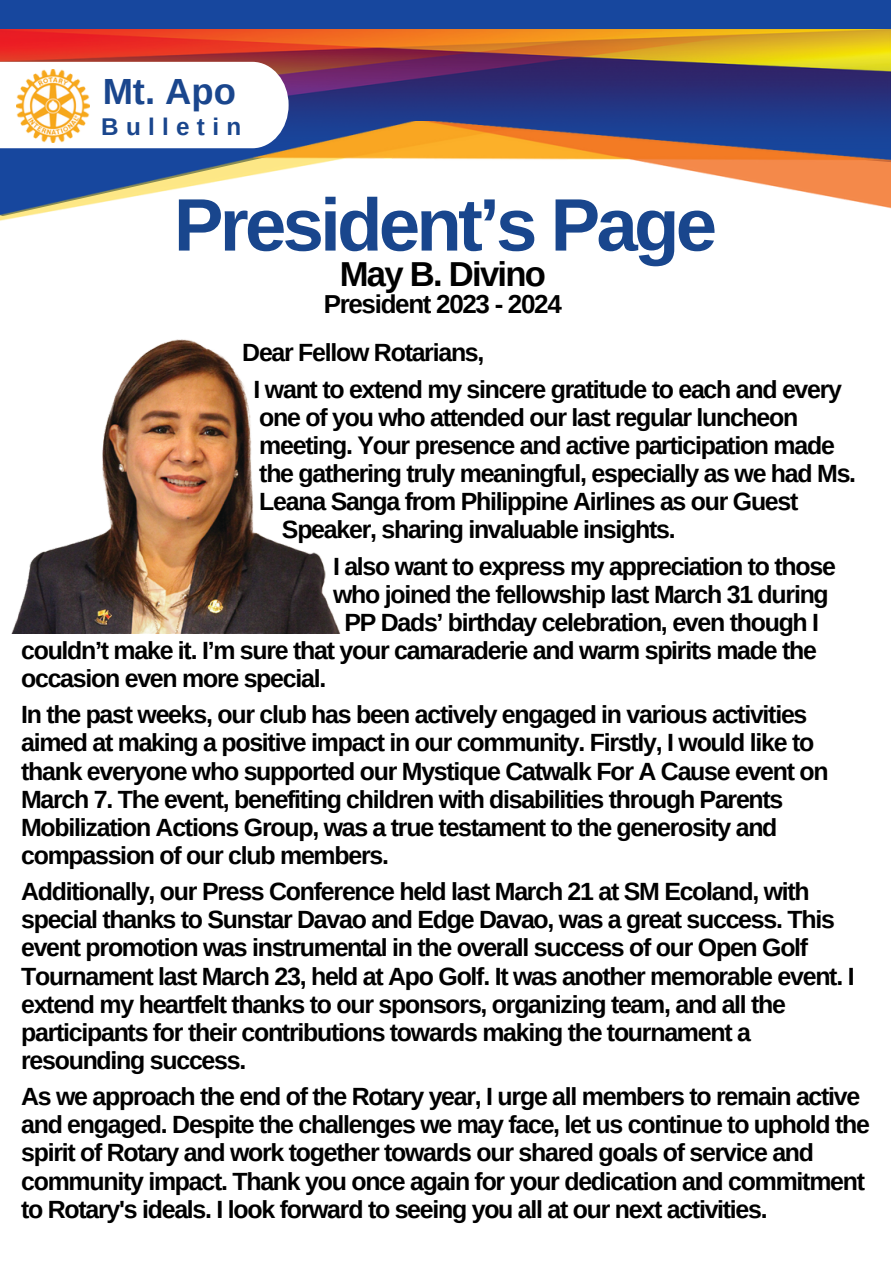
<style>
.page{position:relative;width:891px;height:1269px;background:#fff}
.page>*{position:absolute;margin:0;border:0;box-sizing:border-box;transform-origin:0 0}
.t1{font:700 74.25px "Arimo";letter-spacing:-.05em;color:#19468d}
.t2{font:700 36.45px "Arimo";color:#1a468d}
.t3{font:700 34.65px "Arimo";letter-spacing:-.05em;color:#000}
.t4{font:700 25.95px "Arimo";letter-spacing:-.05em;color:#000}
.t5{font:700 24.9px/28.2px "Arimo";letter-spacing:-.05em;color:#000}
.t6{font:700 24.3px "Arimo";letter-spacing:.3em;color:#1a468d}
</style>
<div class="page">
<div style="left:0;top:0;width:890px;height:30px;background:#17479e"></div>
<img style="left:0;top:30px;width:891px;height:91px">
<img style="left:0;top:121px;width:891px;height:100px">
<svg style="left:0;top:62px;width:289px;height:86px"></svg>
<img style="left:16px;top:70px;width:73px;height:73px">
<img style="left:11px;top:339px;width:329px;height:294px">
<p class="t2" style="left:103px;top:71px;width:135px">Mt. Apo</p>
<h2 class="t6" style="left:101px;top:113px;width:141px">Bulletin</h2>
<p class="t1" style="left:174px;top:183px;width:545px">President’s Page</p>
<h1 class="t3" style="left:340px;top:255px;width:208px">May B. Divino</h1>
<p class="t4" style="left:324px;top:290px;width:240px">President 2023 - 2024</p>
<p class="t5" style="left:242px;top:339px;width:244px">Dear Fellow Rotarians,</p>
<p class="t5" style="left:254px;top:375px;width:590px">I want to extend my sincere gratitude to each and every</p>
<p class="t5" style="left:259px;top:403px;width:541px">one of you who attended our last regular luncheon</p>
<p class="t5" style="left:259px;top:431px;width:577px">meeting. Your presence and active participation made</p>
<p class="t5" style="left:259px;top:459px;width:598px">the gathering truly meaningful, especially as we had Ms.</p>
<p class="t5" style="left:259px;top:487px;width:541px">Leana Sanga from Philippine Airlines as our Guest</p>
<p class="t5" style="left:282px;top:516px;width:395px">Speaker, sharing invaluable insights.</p>
<p class="t5" style="left:333px;top:552px;width:504px">I also want to express my appreciation to those</p>
<p class="t5" style="left:333px;top:580px;width:497px">who joined the fellowship last March 31 during</p>
<p class="t5" style="left:21px;top:608px;width:800px;text-align:justify;text-indent:323px">PP Dads’ birthday celebration, even though I couldn’t make it. I’m sure that your camaraderie and warm spirits made the occasion even more special.</p>
<p class="t5" style="left:21px;top:701px;width:809px">In the past weeks, our club has been actively engaged in various activities aimed at making a positive impact in our community. Firstly, I would like to thank everyone who supported our Mystique Catwalk For A Cause event on March 7. The event, benefiting children with disabilities through Parents Mobilization Actions Group, was a true testament to the generosity and compassion of our club members.</p>
<p class="t5" style="left:21px;top:877px;width:835px">Additionally, our Press Conference held last March 21 at SM Ecoland, with special thanks to Sunstar Davao and Edge Davao, was a great success. This event promotion was instrumental in the overall success of our Open Golf Tournament last March 23, held at Apo Golf. It was another memorable event. I extend my heartfelt thanks to our sponsors, organizing team, and all the participants for their contributions towards making the tournament a resounding success.</p>
<p class="t5" style="left:21px;top:1082px;width:850px">As we approach the end of the Rotary year, I urge all members to remain active and engaged. Despite the challenges we may face, let us continue to uphold the spirit of Rotary and work together towards our shared goals of service and community impact. Thank you once again for your dedication and commitment to Rotary's ideals. I look forward to seeing you all at our next activities.</p>
</div>
